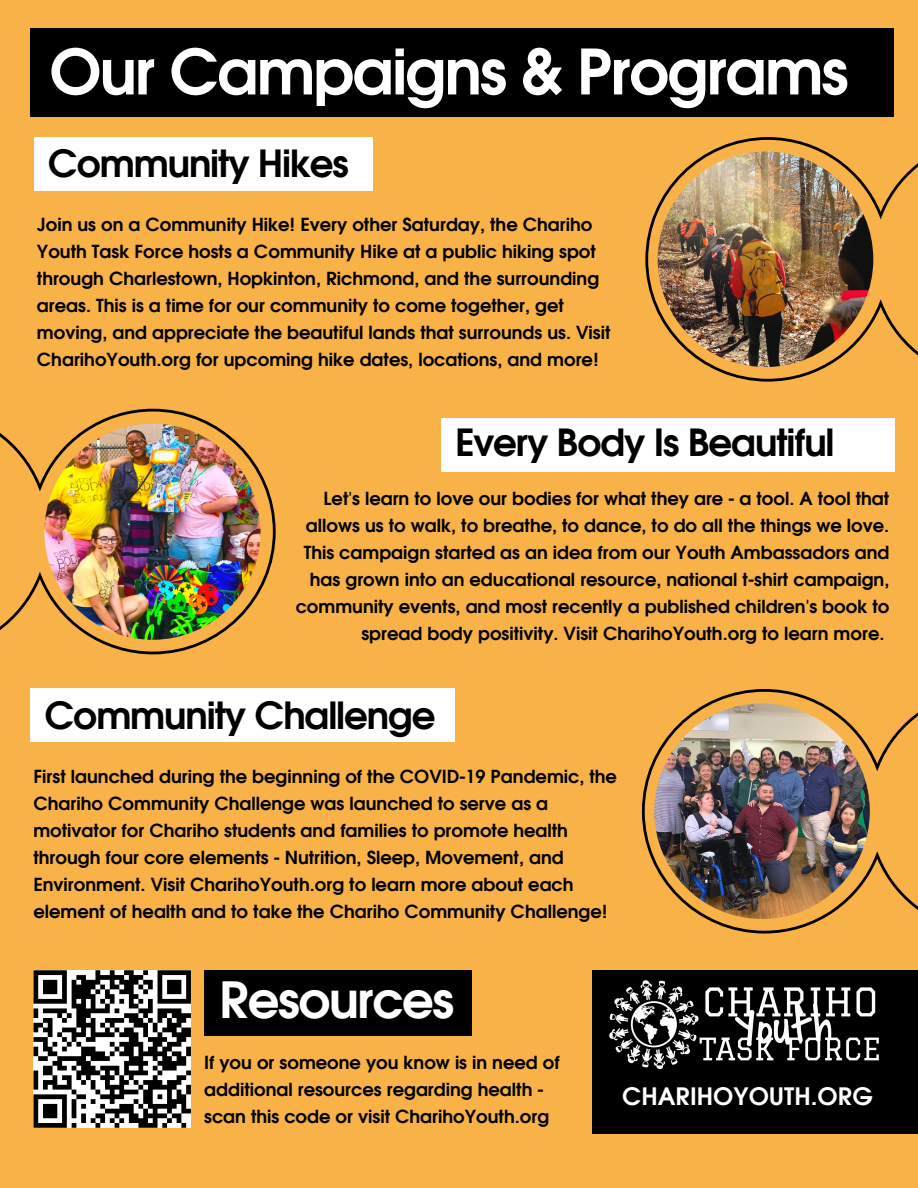
<style>
.page{position:relative;width:918px;height:1188px;background:#f9b248}
.page>*{position:absolute;margin:0;border:0;box-sizing:border-box;transform-origin:0 0}
.t1{font:700 62.25px "Evolventa";letter-spacing:-.03em;color:#fff}
.t2{font:700 49.95px "Evolventa";letter-spacing:-.03em;color:#fff}
.t3{font:700 37.5px "Evolventa";letter-spacing:-.03em;color:#000}
.t4{font:700 24px "Evolventa";color:#fff}
.t5{font:700 18px/27px "Evolventa";color:#000}
</style>
<div class="page">
<div style="left:204px;top:970px;width:268px;height:66px;background:#000"></div>
<div style="left:592px;top:970px;width:326px;height:163px;background:#000"></div>
<svg style="left:0;top:409px;width:276px;height:245px"></svg>
<img style="left:44px;top:424px;width:217px;height:216px;border-radius:50%">
<svg style="left:645px;top:137px;width:273px;height:245px"></svg>
<img style="left:658px;top:151px;width:215px;height:216px;border-radius:50%">
<div style="left:34px;top:137px;width:338px;height:54px;background:#fff"></div>
<div style="left:30px;top:28px;width:864px;height:89px;background:#000"></div>
<div style="left:441px;top:418px;width:453px;height:54px;background:#fff"></div>
<svg style="left:642px;top:689px;width:276px;height:245px"></svg>
<img style="left:654px;top:703px;width:216px;height:216px;border-radius:50%">
<div style="left:30px;top:688px;width:424px;height:54px;background:#fff"></div>
<img style="left:609px;top:980px;width:269px;height:88px">
<svg style="left:33px;top:970px;width:158px;height:158px;background:#797979"></svg>
<p class="t1" style="left:49px;top:45px;width:801px">Our Campaigns &amp; Programs</p>
<p class="t3" style="left:48px;top:147px;width:302px">Community Hikes</p>
<p class="t5" style="left:37px;top:212px;width:575px">Join us on a Community Hike! Every other Saturday, the Chariho Youth Task Force hosts a Community Hike at a public hiking spot through Charlestown, Hopkinton, Richmond, and the surrounding areas. This is a time for our community to come together, get moving, and appreciate the beautiful lands that surrounds us. Visit CharihoYouth.org for upcoming hike dates, locations, and more!</p>
<p class="t3" style="left:455px;top:426px;width:381px">Every Body Is Beautiful</p>
<p class="t5" style="left:296px;top:487px;width:595px;text-align:right">Let's learn to love our bodies for what they are - a tool. A tool that allows us to walk, to breathe, to dance, to do all the things we love.<br>This campaign started as an idea from our Youth Ambassadors and has grown into an educational resource, national t-shirt campaign, community events, and most recently a published children's book to spread body positivity. Visit CharihoYouth.org to learn more.</p>
<p class="t3" style="left:44px;top:699px;width:393px">Community Challenge</p>
<p class="t5" style="left:33px;top:764px;width:585px">First launched during the beginning of the COVID-19 Pandemic, the Chariho Community Challenge was launched to serve as a motivator for Chariho students and families to promote health through four core elements - Nutrition, Sleep, Movement, and Environment. Visit CharihoYouth.org to learn more about each element of health and to take the Chariho Community Challenge!</p>
<p class="t2" style="left:219px;top:978px;width:236px">Resources</p>
<p class="t5" style="left:204px;top:1050px;width:357px">If you or someone you know is in need of additional resources regarding health - scan this code or visit CharihoYouth.org</p>
<p class="t4" style="left:622px;top:1086px;width:252px">CHARIHOYOUTH.ORG</p>
</div>
